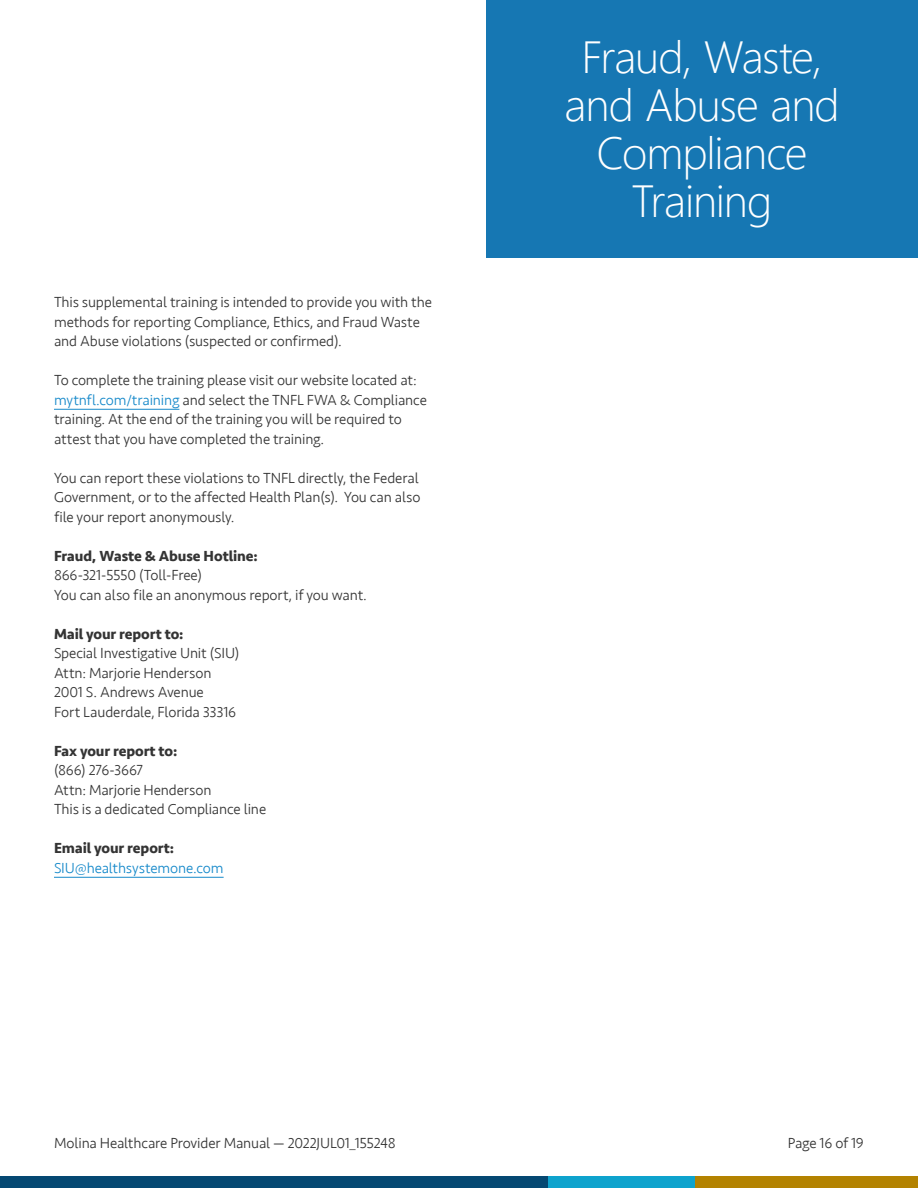
<style>
.page{position:relative;width:918px;height:1188px;background:#fff}
.page>*{position:absolute;margin:0;border:0;box-sizing:border-box;transform-origin:0 0}
.t1{font:300 45px/48px "Segoe UI";letter-spacing:-.025em;color:#fff;text-align:center}
.t2{font:300 15px/19.5px "Seravek";letter-spacing:-.01em;color:#343434}
.t3{font:700 15px "Seravek";letter-spacing:-.005em;color:#343434}
.t4{font:300 15px "Seravek";letter-spacing:-.01em;color:#1689ca}
.s1{color:#1689ca}
.s2{font-family:"Segoe UI"}
</style>
<div class="page">
<div style="left:0;top:1176px;width:550px;height:12px;background:#054872"></div>
<div style="left:548px;top:1176px;width:148px;height:12px;background:#0ea3cd"></div>
<div style="left:696px;top:1176px;width:222px;height:12px;background:#b38200"></div>
<div style="left:486px;top:0;width:432px;height:257px;background:#1677b3"></div>
<hr style="left:54px;top:409px;width:125px;height:1px;background:#1689ca">
<hr style="left:54px;top:877px;width:170px;height:1px;background:#1689ca">
<p class="t2" style="left:54px;top:293px;width:379px">This supplemental training is intended to provide you with the methods for reporting Compliance, Ethics, and Fraud Waste and Abuse violations (suspected or confirmed).</p>
<p class="t2" style="left:54px;top:371px;width:374px">To complete the training please visit our website located at: <span class="s1">mytnfl.com/training</span> and select the TNFL FWA &amp; Compliance training. At the end of the training you will be required to attest that you have completed the training.</p>
<p class="t2" style="left:54px;top:468px;width:368px;text-align:justify">You can report these violations to TNFL directly, the Federal Government, or to the affected Health Plan(s). You can also file your report anonymously.</p>
<p class="t3" style="left:54px;top:544px;width:205px">Fraud, Waste &amp; Abuse Hotline:</p>
<p class="t2" style="left:54px;top:566px;width:314px">866-321-5550 (Toll-Free)<br>You can also file an anonymous report, if you want.</p>
<p class="t3" style="left:54px;top:622px;width:131px">Mail your report to:</p>
<p class="t2" style="left:54px;top:644px;width:187px">Special Investigative Unit (SIU)<br>Attn: Marjorie Henderson<br>2001 S. Andrews Avenue<br>Fort Lauderdale, Florida 33316</p>
<p class="t3" style="left:54px;top:739px;width:125px">Fax your report to:</p>
<p class="t2" style="left:54px;top:761px;width:214px">(866) 276-3667<br>Attn: Marjorie Henderson<br>This is a dedicated Compliance line</p>
<p class="t3" style="left:54px;top:836px;width:122px">Email your report:</p>
<p class="t4" style="left:54px;top:859px;width:171px">SIU@healthsystemone.com</p>
<h1 class="t1" style="left:564px;top:29px;width:277px">Fraud, Waste, and Abuse and<br>Compliance<br>Training</h1>
<p class="t2" style="left:54px;top:1133px;width:343px">Molina Healthcare Provider Manual — 2022JUL01<span class="s2">_</span>155248</p>
<p class="t2" style="left:788px;top:1133px;width:78px">Page 16 of 19</p>
</div>
